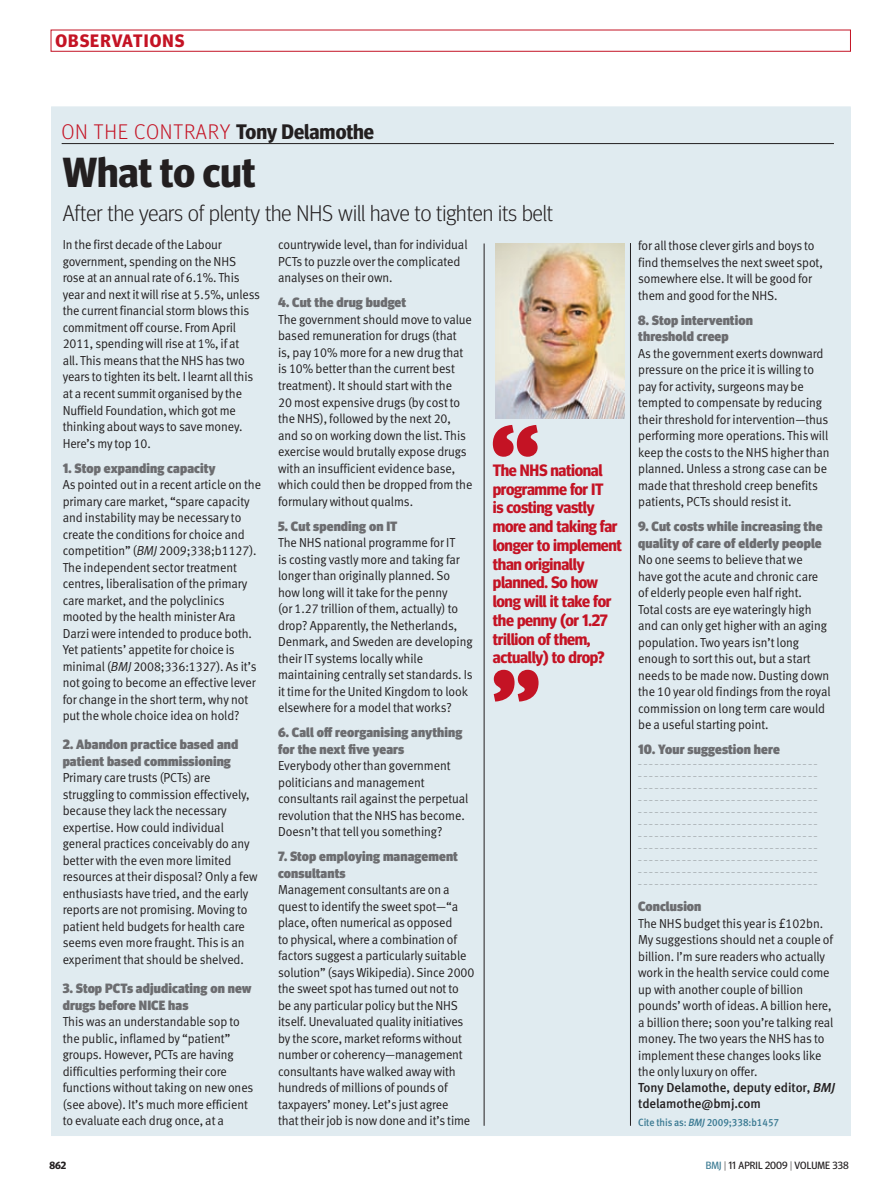
<style>
.page{position:relative;width:893px;height:1191px;background:#fff}
.page>*{position:absolute;margin:0;border:0;box-sizing:border-box;transform-origin:0 0}
.quote{font:900 93px "Meta Headline OT";color:#c41324}
.head_28_bold{font:700 42px "Meta Headline OT";color:#231f20}
.intro_15{font:300 22.5px "Meta Headline OT";color:#231f20}
.column_slug{font:300 21px "Meta Headline OT";letter-spacing:.06em;color:#c41324}
.t1{font:700 18px "Meta Headline OT";letter-spacing:.06em;color:#c41324}
.quote-2{font:700 16.5px/18.8px "Meta Headline OT";letter-spacing:-.02em;color:#c41324}
.crosshead{font:900 13.5px/16.5px "Meta Headline OT";letter-spacing:.01em;color:#6c6d70}
.sans_text{font:13.05px/16.5px "Meta Normal LF";letter-spacing:-.01em;color:#231f20;scale:.95 1}
.author_biog{font:13.05px/15.6px "Meta Medium LF";letter-spacing:-.005em;color:#231f20}
.citation{font:10.5px "Meta Medium LF";letter-spacing:-.005em;color:#3c7b93;scale:.95 1}
.t2{font:10.5px "Meta Headline OT";letter-spacing:.01em;color:#231f20}
.t3{font:700 10.5px "Meta Headline OT";color:#231f20}
.crosshead-2{font:4.5px "Meta Headline OT";color:#6c6d70}
.s1{font-weight:700;color:#231f20}
.s2{font-style:italic}
.s3{color:#3c7b93}
.s4{font-weight:300}
</style>
<div class="page">
<div style="left:51px;top:108px;width:799px;height:1027px;background:#e0ebf0"></div>
<img style="left:495px;top:243px;width:130px;height:175px">
<hr style="left:484px;top:243px;width:1px;height:882px;background:#231f20">
<hr style="left:630px;top:243px;width:1px;height:882px;background:#231f20">
<hr style="left:62px;top:143px;width:772px;height:1px;background:#231f20">
<p class="t1" style="left:56px;top:30px;width:130px">OBSERVATIONS</p>
<p class="column_slug" style="left:62px;top:119px;width:314px">On the Co ntrary <span class="s1">Tony Delamothe</span></p>
<p class="head_28_bold" style="left:63px;top:147px;width:194px">What to cut</p>
<p class="intro_15" style="left:63px;top:200px;width:492px">After the years of plenty the NH S will have to tighten its belt</p>
<p class="sans_text" style="left:63px;top:236px;width:209px">In the first decade of the Labour government, spending on the NHS rose at an annual rate of 6.1%. This year and next it will rise at 5.5%, unless the current financial storm blows this commitment off course. From April 2011, spending will rise at 1%, if at<br>all. This means that the NHS has two years to tighten its belt. I learnt all this at a recent summit organised by the Nuffield Foundation, which got me thinking about ways to save money.<br>Here’s my top 10.</p>
<p class="crosshead" style="left:63px;top:459px;width:154px">1. Stop expanding capacity</p>
<p class="sans_text" style="left:63px;top:476px;width:210px">As pointed out in a recent article on the primary care market, “spare capacity and instability may be necessary to create the conditions for choice and competition” (<span class="s2">BMJ</span> 2009;338;b1127).<br>The independent sector treatment centres, liberalisation of the primary care market, and the polyclinics mooted by the health minister Ara Darzi were intended to produce both.<br>Yet patients’ appetite for choice is minimal (<span class="s2">BMJ</span> 2008;336:1327). As it’s not going to become an effective lever for change in the short term, why not put the whole choice idea on hold?</p>
<p class="crosshead" style="left:63px;top:736px;width:177px">2. Abandon practice based and patient based commissioning</p>
<p class="sans_text" style="left:63px;top:769px;width:207px">Primary care trusts (PCTs) are struggling to commission effectively, because they lack the necessary expertise. How could individual general practices conceivably do any better with the even more limited resources at their disposal? Only a few enthusiasts have tried, and the early reports are not promising. Moving to patient held budgets for health care seems even more fraught. This is an experiment that should be shelved.</p>
<p class="crosshead" style="left:63px;top:980px;width:190px">3. Stop PCTs adjudicating on new drugs before NICE has</p>
<p class="sans_text" style="left:63px;top:1013px;width:202px">This was an understandable sop to the public, inflamed by “patient” groups. However, PCTs are having difficulties performing their core functions without taking on new ones (see above). It’s much more efficient to evaluate each drug once, at a</p>
<p class="sans_text" style="left:278px;top:236px;width:201px">countrywide level, than for individual<br>PCTs to puzzle over the complicated analyses on their own.</p>
<p class="crosshead" style="left:278px;top:294px;width:130px">4. Cut the drug budget</p>
<p class="sans_text" style="left:278px;top:311px;width:206px">The government should move to value based remuneration for drugs (that<br>is, pay 10% more for a new drug that is 10% better than the current best treatment). It should start with the<br>20 most expensive drugs (by cost to the NHS), followed by the next 20, and so on working down the list. This exercise would brutally expose drugs with an insufficient evidence base, which could then be dropped from the formulary without qualms.</p>
<p class="crosshead" style="left:278px;top:517px;width:121px">5. Cut spending on IT</p>
<p class="sans_text" style="left:278px;top:534px;width:206px">The NHS national programme for IT<br>is costing vastly more and taking far longer than originally planned. So how long will it take for the penny<br>(or 1.27 trillion of them, actually) to drop? Apparently, the Netherlands, Denmark, and Sweden are developing their IT systems locally while maintaining centrally set standards. Is it time for the United Kingdom to look elsewhere for a model that works?</p>
<p class="crosshead" style="left:278px;top:724px;width:186px">6. Call off reorganising anything for the next five years</p>
<p class="sans_text" style="left:278px;top:757px;width:202px">Everybody other than government politicians and management consultants rail against the perpetual revolution that the NHS has become.<br>Doesn’t that tell you something?</p>
<p class="crosshead" style="left:278px;top:848px;width:181px">7. Stop employing management consultants</p>
<p class="sans_text" style="left:278px;top:881px;width:208px">Management consultants are on a quest to identify the sweet spot—“a place, often numerical as opposed<br>to physical, where a combination of factors suggest a particularly suitable solution” (says Wikipedia). Since 2000 the sweet spot has turned out not to be any particular policy but the NHS itself. Unevaluated quality initiatives by the score, market reforms without number or coherency—management consultants have walked away with hundreds of millions of pounds of taxpayers’ money. Let’s just agree<br>that their job is now done and it’s time</p>
<p class="quote" style="left:491px;top:402px;width:49px">“</p>
<p class="quote-2" style="left:493px;top:460px;width:131px">The NHS national programme for IT<br>is costing vastly more and taking far longer to implement than originally planned. So how long will it take for the penny (or 1.27 trillion of them, actually) to drop?</p>
<p class="quote-2" style="left:494px;top:460px;width:42px">Quote</p>
<p class="quote" style="left:492px;top:647px;width:49px">”</p>
<p class="sans_text" style="left:638px;top:237px;width:196px">for all those clever girls and boys to find themselves the next sweet spot, somewhere else. It will be good for them and good for the NHS.</p>
<p class="crosshead" style="left:638px;top:311px;width:116px">8. Stop intervention threshold creep</p>
<p class="sans_text" style="left:638px;top:345px;width:203px">As the government exerts downward pressure on the price it is willing to pay for activity, surgeons may be tempted to compensate by reducing their threshold for intervention—thus performing more operations. This will keep the costs to the NHS higher than planned. Unless a strong case can be made that threshold creep benefits patients, PCTs should resist it.</p>
<p class="crosshead" style="left:638px;top:518px;width:186px">9. Cut costs while increasing the quality of care of elderly people</p>
<p class="sans_text" style="left:638px;top:551px;width:204px">No one seems to believe that we have got the acute and chronic care of elderly people even half right.<br>Total costs are eye wateringly high and can only get higher with an aging population. Two years isn’t long enough to sort this out, but a start needs to be made now. Dusting down the 10 year old findings from the royal commission on long term care would be a useful starting point.</p>
<p class="crosshead" style="left:638px;top:741px;width:143px">10. Your suggestion here</p>
<p class="crosshead-2" style="left:638px;top:762px;width:181px">— — — — — — — — — — — — — — — — — — — — — — — — — — — — — — — — —</p>
<p class="crosshead-2" style="left:638px;top:774px;width:181px">— — — — — — — — — — — — — — — — — — — — — — — — — — — — — — — — —</p>
<p class="crosshead-2" style="left:638px;top:786px;width:181px">— — — — — — — — — — — — — — — — — — — — — — — — — — — — — — — — —</p>
<p class="crosshead-2" style="left:638px;top:798px;width:181px">— — — — — — — — — — — — — — — — — — — — — — — — — — — — — — — — —</p>
<p class="crosshead-2" style="left:638px;top:810px;width:181px">— — — — — — — — — — — — — — — — — — — — — — — — — — — — — — — — —</p>
<p class="crosshead-2" style="left:638px;top:822px;width:181px">— — — — — — — — — — — — — — — — — — — — — — — — — — — — — — — — —</p>
<p class="crosshead-2" style="left:638px;top:834px;width:181px">— — — — — — — — — — — — — — — — — — — — — — — — — — — — — — — — —</p>
<p class="crosshead-2" style="left:638px;top:846px;width:181px">— — — — — — — — — — — — — — — — — — — — — — — — — — — — — — — — —</p>
<p class="crosshead-2" style="left:638px;top:858px;width:181px">— — — — — — — — — — — — — — — — — — — — — — — — — — — — — — — — —</p>
<p class="crosshead-2" style="left:638px;top:870px;width:181px">— — — — — — — — — — — — — — — — — — — — — — — — — — — — — — — — —</p>
<p class="crosshead-2" style="left:638px;top:882px;width:181px">— — — — — — — — — — — — — — — — — — — — — — — — — — — — — — — — —</p>
<p class="crosshead" style="left:638px;top:898px;width:65px">Conclusion</p>
<p class="sans_text" style="left:638px;top:915px;width:207px">The NHS budget this year is £102bn.<br>My suggestions should net a couple of billion. I’m sure readers who actually work in the health service could come up with another couple of billion pounds’ worth of ideas. A billion here, a billion there; soon you’re talking real money. The two years the NHS has to implement these changes looks like the only luxury on offer.</p>
<p class="author_biog" style="left:638px;top:1079px;width:198px">Tony Delamothe, deputy editor, <span class="s2">BMJ </span>tdelamothe@bmj.com</p>
<p class="citation" style="left:638px;top:1116px;width:150px">Cite this as: <span class="s2">BMJ</span> 2009;338:b1457</p>
<p class="t3" style="left:49px;top:1159px;width:19px">862</p>
<p class="t2" style="left:706px;top:1159px;width:145px"><span class="s3">BMJ</span> <span class="s4">|</span> 11 APRIL 2009 <span class="s4">|</span> VOLUME 338</p>
</div>
